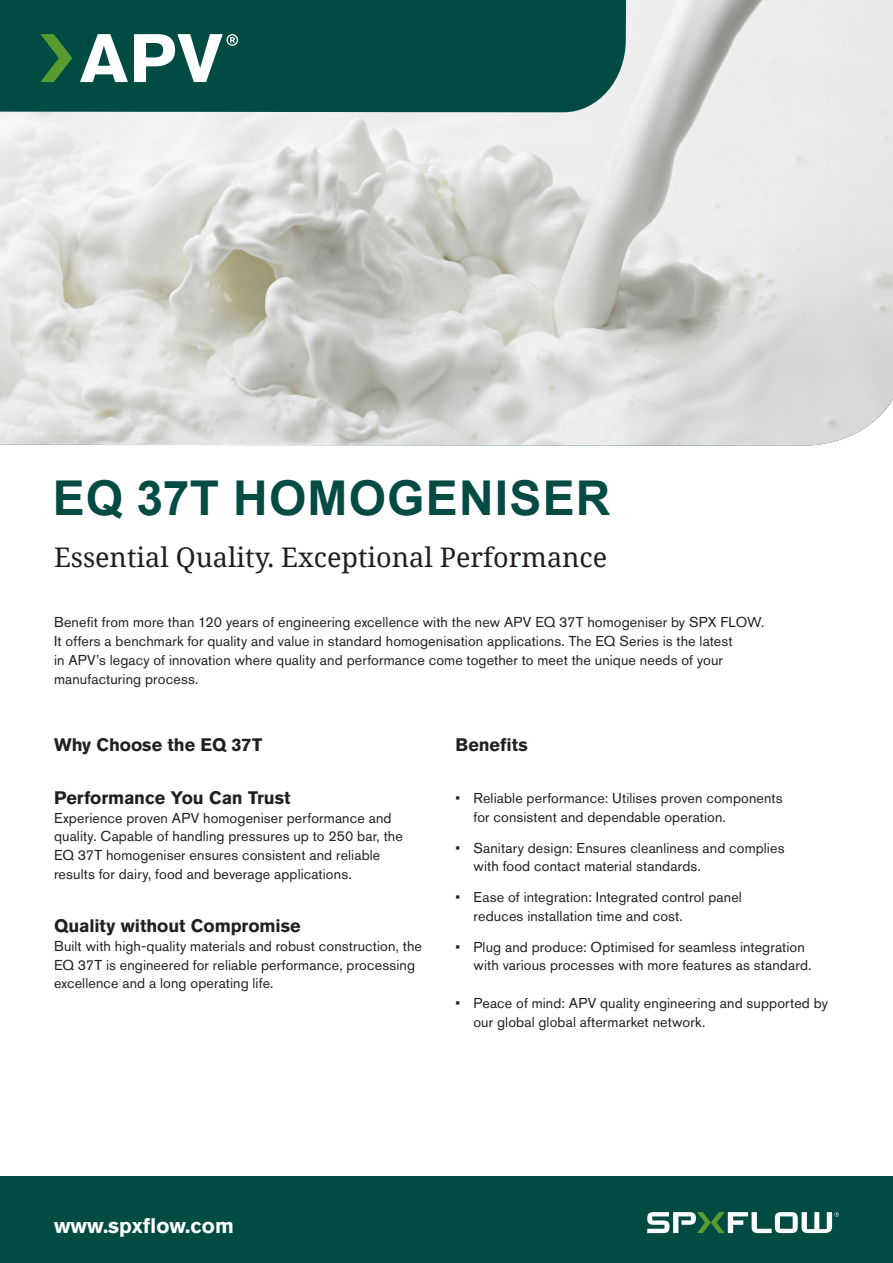
<style>
.page{position:relative;width:893px;height:1263px;background:#fff}
.page>*{position:absolute;margin:0;border:0;box-sizing:border-box;transform-origin:0 0}
.t1{font:700 48px "Arial";letter-spacing:.025em;color:#044b43}
.Cover_Subhead_Seond_Line__Noto_Serif_Reg{font:27px "Noto Serif";color:#231f20}
.Body_Copy__Akzidenz_Grotesk_Regular_9_5_{font:700 21px "Akzidenz Grotesk Pro";color:#fff}
.Paragraph_Headline__Akzidenz_Grotesk_Bol{font:700 18px "Akzidenz Grotesk Pro";letter-spacing:-.005em;color:#231f20}
.Paragraph_Headline__Akzidenz_Grotesk_Bol-2{font:14.25px/18.8px "Akzidenz Grotesk Pro";letter-spacing:.01em;color:#231f20}
</style>
<div class="page">
<div style="left:0;top:1177px;width:893px;height:86px;background:#004c43"></div>
<img style="left:0;top:0;width:893px;height:446px">
<div style="left:0;top:0;width:626px;height:112px;background:#004c43"></div>
<svg style="left:647px;top:1212px;width:192px;height:21px"></svg>
<svg style="left:40px;top:34px;width:32px;height:48px;background:#246d3b"></svg>
<svg style="left:80px;top:34px;width:48px;height:48px"></svg>
<svg style="left:134px;top:34px;width:104px;height:48px"></svg>
<p class="t1" style="left:53px;top:465px;width:559px">EQ 37T HOMOGENISER</p>
<p class="Cover_Subhead_Seond_Line__Noto_Serif_Reg" style="left:54px;top:538px;width:555px">Essential Quality. Exceptional Performance</p>
<p class="Paragraph_Headline__Akzidenz_Grotesk_Bol-2" style="left:54px;top:613px;width:712px">Benefit from more than 120 years of engineering excellence with the new APV EQ 37T homogeniser by SPX FLOW.<br>It offers a benchmark for quality and value in standard homogenisation applications. The EQ Series is the latest<br>in APV’s legacy of innovation where quality and performance come together to meet the unique needs of your manufacturing process.</p>
<p class="Paragraph_Headline__Akzidenz_Grotesk_Bol" style="left:54px;top:733px;width:210px">Why Choose the EQ 37T</p>
<p class="Paragraph_Headline__Akzidenz_Grotesk_Bol" style="left:54px;top:786px;width:238px">Performance You Can Trust</p>
<p class="Paragraph_Headline__Akzidenz_Grotesk_Bol-2" style="left:54px;top:808px;width:350px">Experience proven APV homogeniser performance and quality. Capable of handling pressures up to 250 bar, the EQ 37T homogeniser ensures consistent and reliable results for dairy, food and beverage applications.</p>
<p class="Paragraph_Headline__Akzidenz_Grotesk_Bol" style="left:54px;top:914px;width:248px">Quality without Compromise</p>
<p class="Paragraph_Headline__Akzidenz_Grotesk_Bol-2" style="left:54px;top:936px;width:369px">Built with high-quality materials and robust construction, the<br>EQ 37T is engineered for reliable performance, processing excellence and a long operating life.</p>
<p class="Paragraph_Headline__Akzidenz_Grotesk_Bol" style="left:455px;top:733px;width:74px">Benefits</p>
<p class="Paragraph_Headline__Akzidenz_Grotesk_Bol-2" style="left:473px;top:789px;width:311px;text-indent:-18px">• Reliable performance: Utilises proven components for consistent and dependable operation.</p>
<p class="Paragraph_Headline__Akzidenz_Grotesk_Bol-2" style="left:473px;top:838px;width:313px;text-indent:-18px">• Sanitary design: Ensures cleanliness and complies with food contact material standards.</p>
<p class="Paragraph_Headline__Akzidenz_Grotesk_Bol-2" style="left:473px;top:888px;width:270px;text-indent:-18px">• Ease of integration: Integrated control panel reduces installation time and cost.</p>
<p class="Paragraph_Headline__Akzidenz_Grotesk_Bol-2" style="left:473px;top:937px;width:339px;text-indent:-18px">• Plug and produce: Optimised for seamless integration with various processes with more features as standard.</p>
<p class="Paragraph_Headline__Akzidenz_Grotesk_Bol-2" style="left:473px;top:993px;width:356px;text-indent:-18px">• Peace of mind: APV quality engineering and supported by our global global aftermarket network.</p>
<p class="Body_Copy__Akzidenz_Grotesk_Regular_9_5_" style="left:54px;top:1212px;width:181px">www.spxflow.com</p>
</div>
